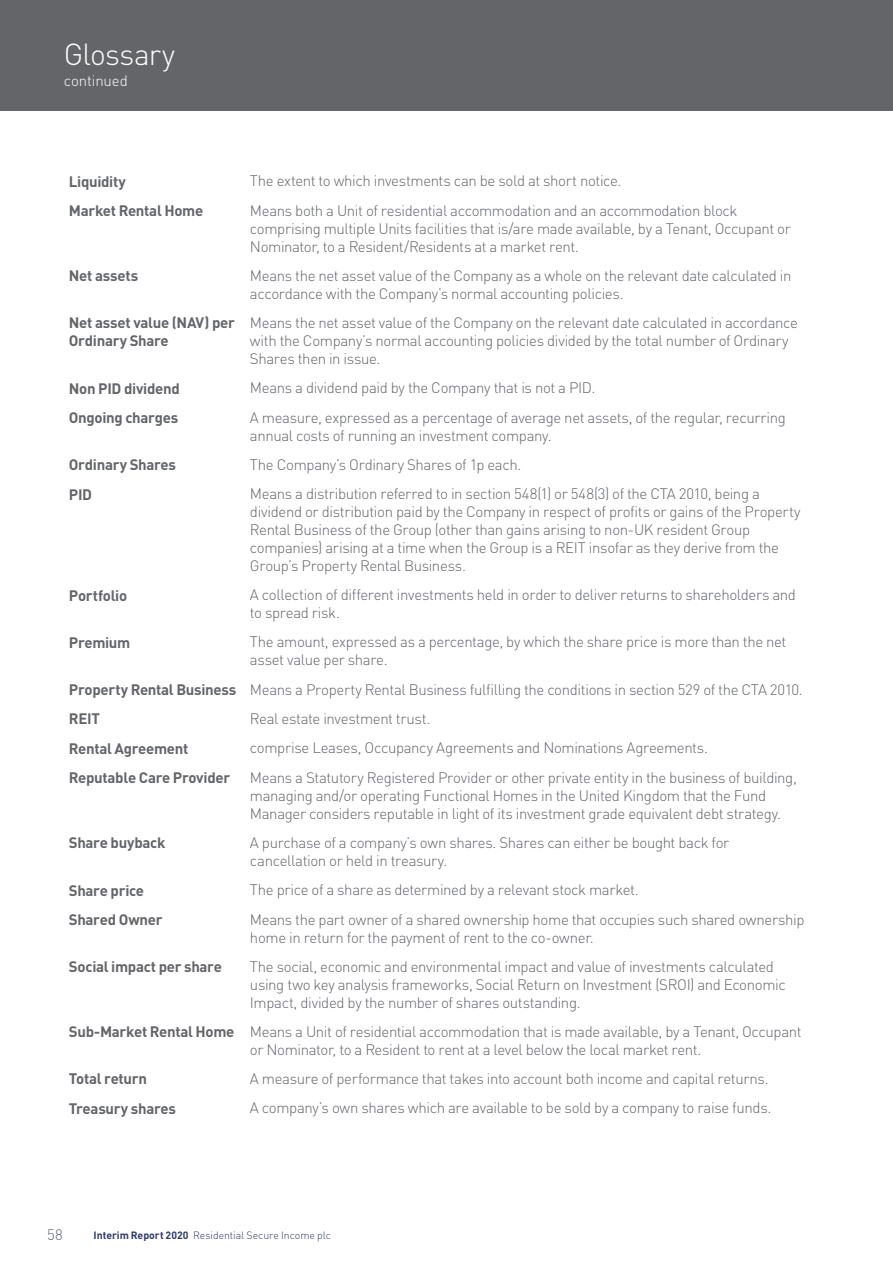
<style>
.page{position:relative;width:893px;height:1263px;background:#fff}
.page>*{position:absolute;margin:0;border:0;box-sizing:border-box;transform-origin:0 0}
.t1{font:300 30px "DIN";letter-spacing:-.025em;color:#fff}
.t2{font:300 15px/18px "DIN";letter-spacing:-.025em;color:#636569}
.t3{font:700 15px/18px "DIN";letter-spacing:-.02em;color:#636569}
.t4{font:300 15px "DIN";letter-spacing:-.005em;color:#fff}
.t5{font:300 10.5px "DIN";letter-spacing:-.005em;color:#2e386c}
.s1{font-weight:700}
</style>
<div class="page">
<div style="left:0;top:0;width:893px;height:111px;background:#636569"></div>
<h1 class="t1" style="left:64px;top:35px;width:113px">Glossary</h1>
<p class="t4" style="left:64px;top:71px;width:66px">continued</p>
<p class="t3" style="left:69px;top:172px;width:58px">Liquidity</p>
<p class="t2" style="left:250px;top:172px;width:373px">The extent to which investments can be sold at short notice.</p>
<p class="t3" style="left:69px;top:201px;width:136px">Market Rental Home</p>
<p class="t2" style="left:250px;top:201px;width:542px">Means both a Unit of residential accommodation and an accommodation block comprising multiple Units facilities that is/are made available, by a Tenant, Occupant or<br>Nominator, to a Resident/Residents at a market rent.</p>
<p class="t3" style="left:69px;top:266px;width:71px">Net assets</p>
<p class="t2" style="left:250px;top:266px;width:543px">Means the net asset value of the Company as a whole on the relevant date calculated in accordance with the Company’s normal accounting policies.</p>
<p class="t3" style="left:69px;top:313px;width:167px">Net asset value (NAV) per<br>Ordinary Share</p>
<p class="t2" style="left:250px;top:314px;width:549px">Means the net asset value of the Company on the relevant date calculated in accordance with the Company’s normal accounting policies divided by the total number of Ordinary<br>Shares then in issue.</p>
<p class="t3" style="left:69px;top:378px;width:112px">Non PID dividend</p>
<p class="t2" style="left:250px;top:379px;width:347px">Means a dividend paid by the Company that is not a PID.</p>
<p class="t3" style="left:69px;top:408px;width:111px">Ongoing charges</p>
<p class="t2" style="left:250px;top:408px;width:537px">A measure, expressed as a percentage of average net assets, of the regular, recurring annual costs of running an investment company.</p>
<p class="t3" style="left:69px;top:455px;width:109px">Ordinary Shares</p>
<p class="t2" style="left:250px;top:455px;width:273px">The Company’s Ordinary Shares of 1p each.</p>
<p class="t3" style="left:69px;top:484px;width:25px">PID</p>
<p class="t2" style="left:250px;top:485px;width:552px">Means a distribution referred to in section 548(1) or 548(3) of the CTA 2010, being a dividend or distribution paid by the Company in respect of profits or gains of the Property Rental Business of the Group (other than gains arising to non-UK resident Group companies) arising at a time when the Group is a REIT insofar as they derive from the Group’s Property Rental Business.</p>
<p class="t3" style="left:69px;top:586px;width:60px">Portfolio</p>
<p class="t2" style="left:250px;top:586px;width:548px">A collection of different investments held in order to deliver returns to shareholders and to spread risk.</p>
<p class="t3" style="left:69px;top:633px;width:63px">Premium</p>
<p class="t2" style="left:250px;top:633px;width:538px">The amount, expressed as a percentage, by which the share price is more than the net asset value per share.</p>
<p class="t2" style="left:69px;top:674px;width:735px;line-height:29.8px"><span class="s1">Property Rental Business</span> Means a Property Rental Business fulfilling the conditions in section 529 of the CTA 2010.<br><span class="s1">REIT</span></p>
<p class="t2" style="left:250px;top:709px;width:182px">Real estate investment trust.</p>
<p class="t3" style="left:69px;top:739px;width:121px">Rental Agreement</p>
<p class="t2" style="left:250px;top:739px;width:460px">comprise Leases, Occupancy Agreements and Nominations Agreements.</p>
<p class="t3" style="left:69px;top:768px;width:163px">Reputable Care Provider</p>
<p class="t2" style="left:250px;top:768px;width:548px">Means a Statutory Registered Provider or other private entity in the business of building, managing and/or operating Functional Homes in the United Kingdom that the Fund<br>Manager considers reputable in light of its investment grade equivalent debt strategy.</p>
<p class="t3" style="left:69px;top:833px;width:98px">Share buyback</p>
<p class="t2" style="left:250px;top:833px;width:481px">A purchase of a company’s own shares. Shares can either be bought back for cancellation or held in treasury.</p>
<p class="t3" style="left:69px;top:880px;width:77px">Share price</p>
<p class="t2" style="left:250px;top:880px;width:390px">The price of a share as determined by a relevant stock market.</p>
<p class="t3" style="left:69px;top:910px;width:95px">Shared Owner</p>
<p class="t2" style="left:250px;top:910px;width:556px">Means the part owner of a shared ownership home that occupies such shared ownership home in return for the payment of rent to the co-owner.</p>
<p class="t3" style="left:69px;top:957px;width:154px">Social impact per share</p>
<p class="t2" style="left:250px;top:957px;width:537px">The social, economic and environmental impact and value of investments calculated using two key analysis frameworks, Social Return on Investment (SROI) and Economic<br>Impact, divided by the number of shares outstanding.</p>
<p class="t2" style="left:250px;top:1022px;width:553px;text-indent:-181px"><span class="s1">Sub-Market Rental Home</span> Means a Unit of residential accommodation that is made available, by a Tenant, Occupant or Nominator, to a Resident to rent at a level below the local market rent.</p>
<p class="t3" style="left:69px;top:1069px;width:80px">Total return</p>
<p class="t2" style="left:250px;top:1069px;width:520px">A measure of performance that takes into account both income and capital returns.</p>
<p class="t3" style="left:69px;top:1099px;width:109px">Treasury shares</p>
<p class="t2" style="left:250px;top:1099px;width:523px">A company’s own shares which are available to be sold by a company to raise funds.</p>
<p class="t2" style="left:47px;top:1225px;width:17px">58</p>
<p class="t5" style="left:94px;top:1228px;width:239px"><span class="s1">Interim Report 2020</span> Residential Secure Income plc</p>
</div>
